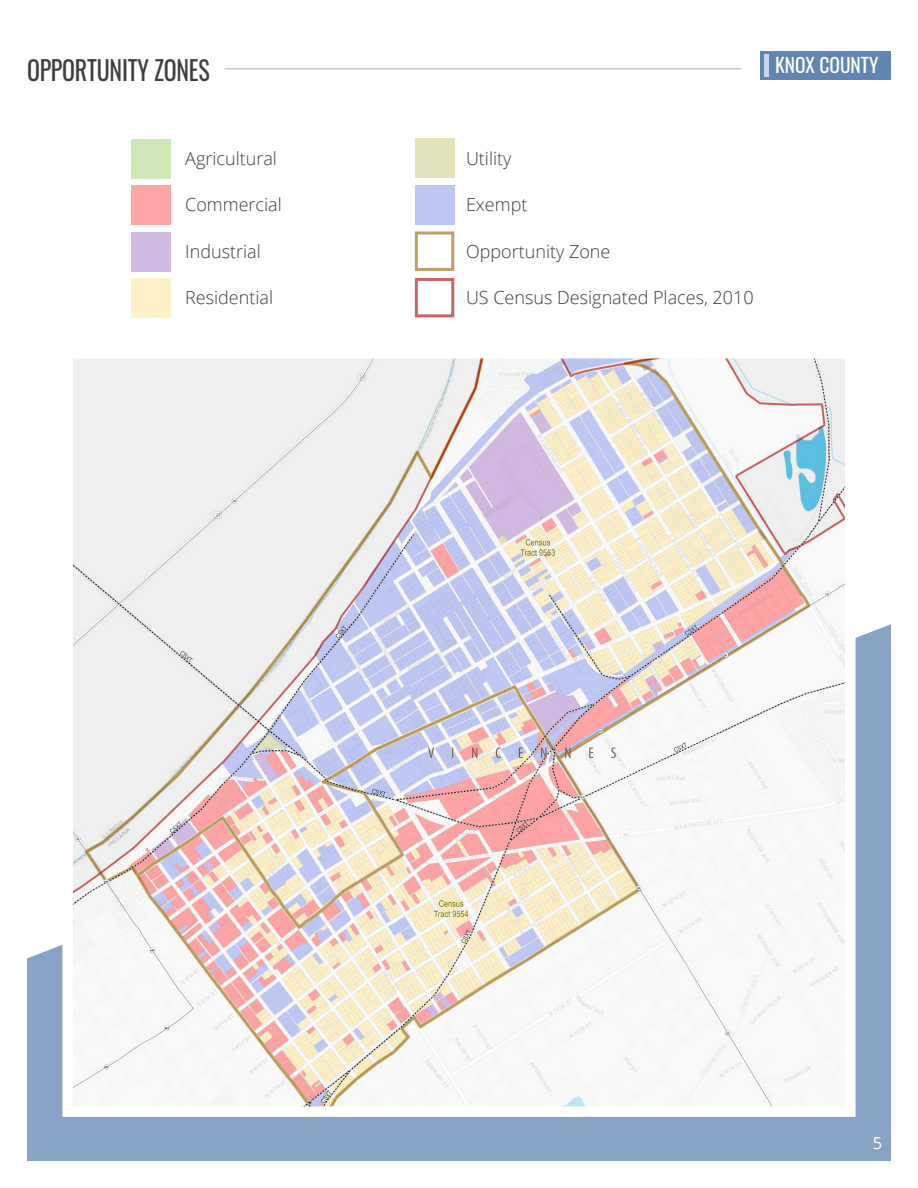
<style>
.page{position:relative;width:918px;height:1188px;background:#fff}
.page>*{position:absolute;margin:0;border:0;box-sizing:border-box;transform-origin:0 0}
.t1{font:26.4px "Oswald";letter-spacing:-.01em;color:#3e3e3f;scale:.91 1}
.t2{font:19.5px "Oswald";color:#fff}
.t3{font:300 18px "Open Sans";color:#3e3e3f}
.t4{font:16.5px "Open Sans";color:#fff}
</style>
<div class="page">
<svg style="left:27px;top:624px;width:864px;height:537px;fill:#88a3c5"></svg>
<img style="left:73px;top:359px;width:772px;height:747px">
<div style="left:131px;top:139px;width:40px;height:39px;background:#cee8b8"></div>
<div style="left:131px;top:185px;width:40px;height:40px;background:#fea6a5"></div>
<div style="left:131px;top:232px;width:40px;height:39px;background:#d1bbe2"></div>
<div style="left:131px;top:278px;width:40px;height:40px;background:#fef1c7"></div>
<div style="left:415px;top:139px;width:39px;height:39px;background:#e2e3bb"></div>
<div style="left:415px;top:185px;width:39px;height:39px;background:#bfc7f5"></div>
<div style="left:415px;top:232px;width:39px;height:39px;border:3px solid #bda066"></div>
<div style="left:415px;top:278px;width:39px;height:39px;border:3px solid #ca6666"></div>
<hr style="left:225px;top:68px;width:516px;height:2px;background:#c7c8ca">
<div style="left:760px;top:52px;width:131px;height:28px;background:#6085b1"></div>
<div style="left:764px;top:54px;width:5px;height:23px;background:#c7d7f0"></div>
<p class="t1" style="left:27px;top:46px;width:202px">OPPORTUNITY ZONES</p>
<p class="t3" style="left:185px;top:146px;width:93px">Agricultural</p>
<p class="t3" style="left:185px;top:193px;width:98px">Commercial</p>
<p class="t3" style="left:185px;top:239px;width:77px">Industrial</p>
<p class="t3" style="left:185px;top:286px;width:89px">Residential</p>
<p class="t2" style="left:775px;top:48px;width:105px">KNOX COUNTY</p>
<p class="t3" style="left:466px;top:146px;width:47px">Utility</p>
<p class="t3" style="left:466px;top:193px;width:63px">Exempt</p>
<p class="t3" style="left:466px;top:239px;width:146px">Opportunity Zone</p>
<p class="t3" style="left:466px;top:286px;width:289px">US Census Designated Places, 2010</p>
<p class="t4" style="left:873px;top:1132px;width:11px">5</p>
</div>
